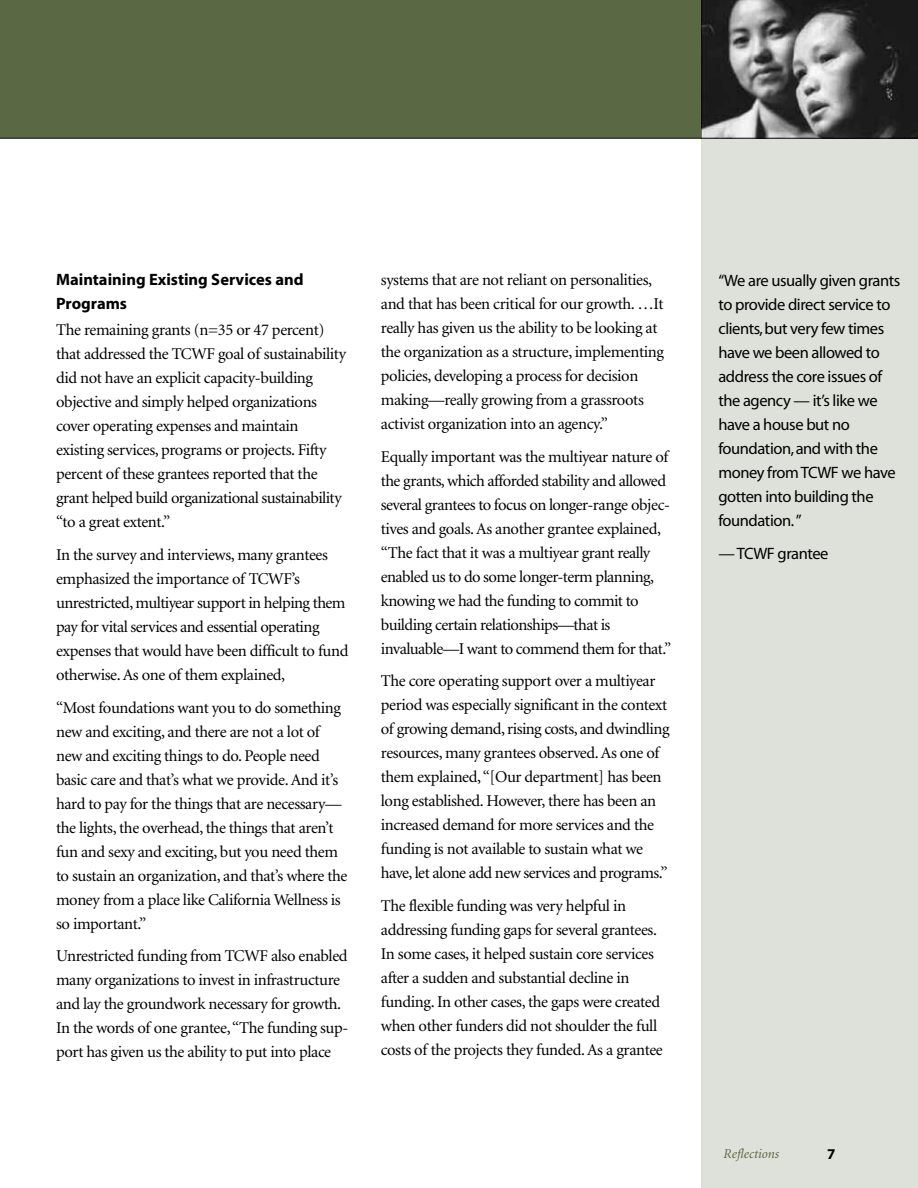
<style>
.page{position:relative;width:918px;height:1188px;background:#fff}
.page>*{position:absolute;margin:0;border:0;box-sizing:border-box;transform-origin:0 0}
.t1{font:16.5px/24px "Minion";letter-spacing:-.025em;color:#000}
.t2{font:16.5px/24px "Myriad";letter-spacing:-.025em;color:#000}
.t3{font:700 16.5px/24px "Myriad";color:#000}
.t4{font:700 15px "Myriad";color:#000}
.t5{font:italic 13.5px "Minion";color:#5b6844}
</style>
<div class="page">
<div style="left:701px;top:136px;width:217px;height:1052px;background:#dee1da"></div>
<div style="left:0;top:0;width:742px;height:138px;background:#5b6844"></div>
<img style="left:701px;top:0;width:217px;height:138px">
<hr style="left:0;top:138px;width:918px;height:1px;background:#000">
<p class="t3" style="left:56px;top:269px;width:249px">Maintaining Existing Services and<br>Programs</p>
<p class="t1" style="left:56px;top:319px;width:292px">The remaining grants (n=35 or 47 percent) that addressed the TCWF goal of sustainability did not have an explicit capacity-building objective and simply helped organizations cover operating expenses and maintain existing services, programs or projects. Fifty percent of these grantees reported that the grant helped build organizational sustainability “to a great extent.”</p>
<p class="t1" style="left:56px;top:544px;width:294px">In the survey and interviews, many grantees emphasized the importance of TCWF’s unrestricted, multiyear support in helping them pay for vital services and essential operating expenses that would have been difficult to fund otherwise. As one of them explained,</p>
<p class="t1" style="left:56px;top:697px;width:293px">“Most foundations want you to do something new and exciting, and there are not a lot of new and exciting things to do. People need basic care and that’s what we provide. And it’s hard to pay for the things that are necessary— the lights, the overhead, the things that aren’t fun and sexy and exciting, but you need them to sustain an organization, and that’s where the money from a place like California Wellness is so important.”</p>
<p class="t1" style="left:56px;top:945px;width:294px">Unrestricted funding from TCWF also enabled many organizations to invest in infrastructure and lay the groundwork necessary for growth.<br>In the words of one grantee,“The funding sup&shy;port has given us the ability to put into place</p>
<p class="t1" style="left:381px;top:269px;width:285px">systems that are not reliant on personalities, and that has been critical for our growth. …It really has given us the ability to be looking at the organization as a structure, implementing policies, developing a process for decision making—really growing from a grassroots activist organization into an agency.”</p>
<p class="t1" style="left:381px;top:446px;width:292px">Equally important was the multiyear nature of the grants, which afforded stability and allowed several grantees to focus on longer-range objec&shy;tives and goals. As another grantee explained, “The fact that it was a multiyear grant really enabled us to do some longer-term planning, knowing we had the funding to commit to building certain relationships—that is invaluable—I want to commend them for that.”</p>
<p class="t1" style="left:381px;top:670px;width:290px">The core operating support over a multiyear period was especially significant in the context of growing demand, rising costs, and dwindling resources, many grantees observed. As one of them explained,“[Our department] has been long established. However, there has been an increased demand for more services and the funding is not available to sustain what we have, let alone add new services and programs.”</p>
<p class="t1" style="left:381px;top:895px;width:284px">The flexible funding was very helpful in addressing funding gaps for several grantees.<br>In some cases, it helped sustain core services after a sudden and substantial decline in funding. In other cases, the gaps were created when other funders did not shoulder the full costs of the projects they funded. As a grantee</p>
<p class="t2" style="left:718px;top:270px;width:183px">“We are usually given grants to provide direct service to clients,but very few times have we been allowed to address the core issues of the agency — it’s like we have a house but no foundation,and with the money from TCWF we have gotten into building the foundation.”</p>
<p class="t2" style="left:718px;top:542px;width:112px">— TCWF grantee</p>
<p class="t5" style="left:724px;top:1149px;width:57px">Reflections</p>
<p class="t4" style="left:827px;top:1148px;width:10px">7</p>
</div>
